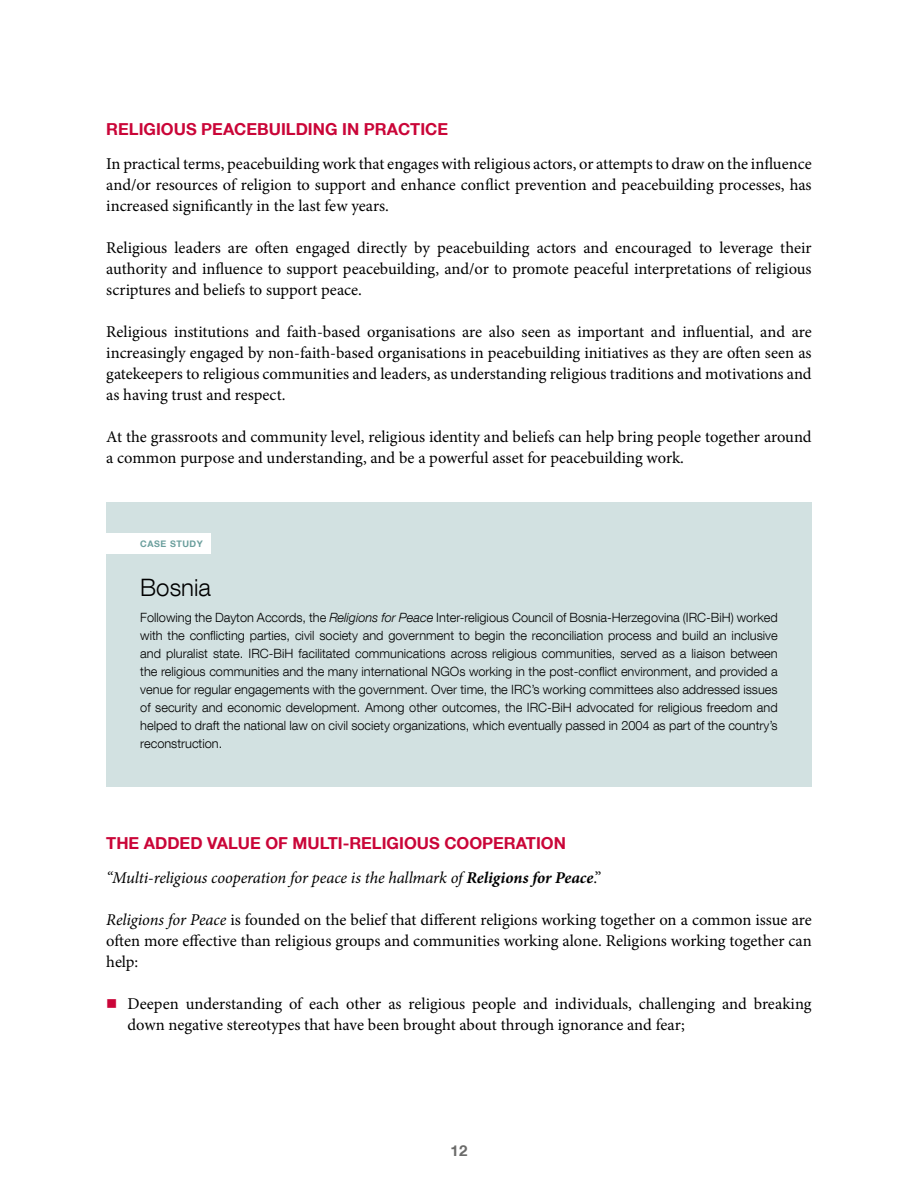
<style>
.page{position:relative;width:918px;height:1188px;background:#fff}
.page>*{position:absolute;margin:0;border:0;box-sizing:border-box;transform-origin:0 0}
.Case_Study_H1{font:300 24px "Helvetica Neue LT Com";color:#000}
.Body_text{font:16.5px/21px "Minion Pro";color:#000;text-align:justify}
.t1{font:700 16.5px "Helvetica Neue LT Com";color:#ca0538}
.Body_text-2{font:italic 16.5px "Minion Pro";letter-spacing:-.01em;color:#000}
.t2{font:700 15px "Helvetica Neue LT Com";color:#6b6b6a}
.Case_Study_Text{font:300 12.75px/18px "Helvetica Neue LT Com";color:#000;text-align:justify}
.Case_Study_Title{font:700 9px "Helvetica Neue LT Com";letter-spacing:.06em;color:#6b9f9d}
.s1{font-style:italic}
.s2{font-weight:700}
.s3{font-style:normal}
</style>
<div class="page">
<div style="left:106px;top:502px;width:706px;height:285px;background:#d2e1e1"></div>
<div style="left:102px;top:534px;width:109px;height:20px;background:#fff"></div>
<h3 class="t1" style="left:106px;top:118px;width:343px">RELIGIOUS PEACEBUILDING IN PRACTICE</h3>
<p class="Body_text" style="left:106px;top:154px;width:707px">In practical terms, peacebuilding work that engages with religious actors, or attempts to draw on the influence and/or resources of religion to support and enhance conflict prevention and peacebuilding processes, has increased significantly in the last few years.</p>
<p class="Body_text" style="left:106px;top:238px;width:707px">Religious leaders are often engaged directly by peacebuilding actors and encouraged to leverage their authority and influence to support peacebuilding, and/or to promote peaceful interpretations of religious scriptures and beliefs to support peace.</p>
<p class="Body_text" style="left:106px;top:322px;width:707px">Religious institutions and faith-based organisations are also seen as important and influential, and are increasingly engaged by non-faith-based organisations in peacebuilding initiatives as they are often seen as gatekeepers to religious communities and leaders, as understanding religious traditions and motivations and as having trust and respect.</p>
<p class="Body_text" style="left:106px;top:427px;width:707px">At the grassroots and community level, religious identity and beliefs can help bring people together around a common purpose and understanding, and be a powerful asset for peacebuilding work.</p>
<p class="Case_Study_Title" style="left:140px;top:538px;width:64px">CASE STUDY</p>
<p class="Case_Study_H1" style="left:140px;top:572px;width:72px">Bosnia</p>
<p class="Case_Study_Text" style="left:140px;top:608px;width:639px">Following the Dayton Accords, the <span class="s1">Religions for Peace</span> Inter-religious Council of Bosnia-Herzegovina (IRC-BiH) worked with the conflicting parties, civil society and government to begin the reconciliation process and build an inclusive and pluralist state. IRC-BiH facilitated communications across religious communities, served as a liaison between the religious communities and the many international NGOs working in the post-conflict environment, and provided a venue for regular engagements with the government. Over time, the IRC’s working committees also addressed issues of security and economic development. Among other outcomes, the IRC-BiH advocated for religious freedom and helped to draft the national law on civil society organizations, which eventually passed in 2004 as part of the country’s reconstruction.</p>
<h3 class="t1" style="left:106px;top:832px;width:461px">THE ADDED VALUE OF MULTI-RELIGIOUS COOPERATION</h3>
<p class="Body_text-2" style="left:106px;top:867px;width:497px">“Multi-religious cooperation for peace is the hallmark of <span class="s2">Religions for Peace</span><span class="s3">.”</span></p>
<p class="Body_text" style="left:106px;top:910px;width:707px"><span class="s1">Religions for Peace</span> is founded on the belief that different religions working together on a common issue are often more effective than religious groups and communities working alone. Religions working together can help:</p>
<p class="Body_text" style="left:128px;top:994px;width:686px">Deepen understanding of each other as religious people and individuals, challenging and breaking down negative stereotypes that have been brought about through ignorance and fear;</p>
<p class="t2" style="left:451px;top:1141px;width:18px">12</p>
</div>
